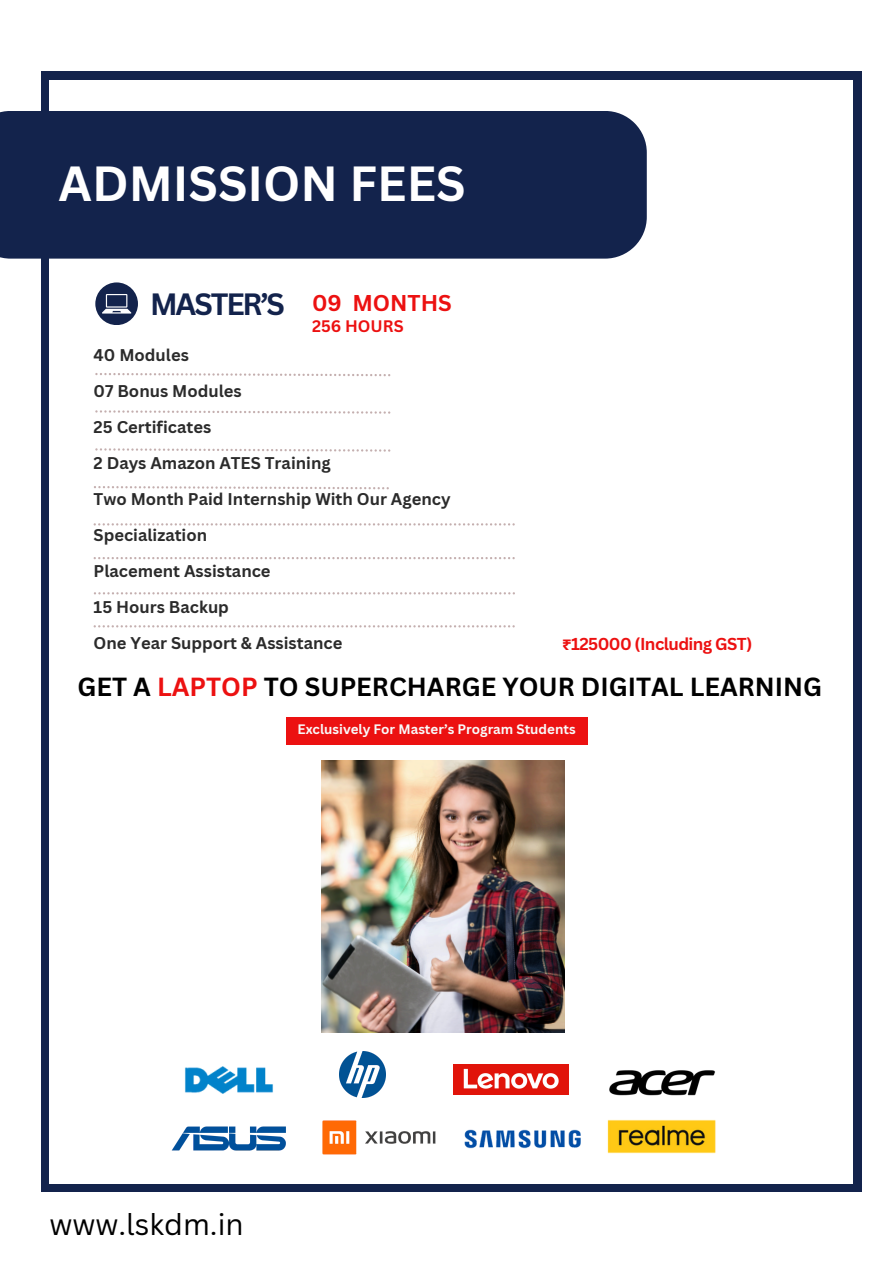
<style>
.page{position:relative;width:894px;height:1264px;background:#fff}
.page>*{position:absolute;margin:0;border:0;box-sizing:border-box;transform-origin:0 0}
.t1{font:700 48px "Canva Sans";color:#fff}
.t2{font:700 30px "Canva Sans";letter-spacing:-.07em;color:#13234c}
.t3{font:29.4px "Canva Sans";color:#000}
.t4{font:700 25.5px "Canva Sans";color:#000}
.t5{font:700 22.2px "Canva Sans";color:#ec1111}
.t6{font:700 16.8px "Canva Sans";letter-spacing:-.035em;color:#ec1111}
.t7{font:700 16.5px "Canva Sans";color:#2b2b2b}
.t8{font:700 16.2px "Canva Sans";color:#ec1111}
.t9{font:700 13.35px "Canva Sans";color:#f9f9f9}
.s1{font-family:"Noto Sans Gurmukhi"}
.s2{color:#ec1111}
</style>
<div class="page">
<div style="left:41px;top:71px;width:819px;height:1120px;background:#13234c"></div>
<div style="left:49px;top:80px;width:803px;height:1103px;background:#fff"></div>
<div style="left:0;top:111px;width:646px;height:147px;background:#13234c"></div>
<div style="left:95px;top:282px;width:43px;height:43px;background:#13234c;border-radius:50%"></div>
<svg style="left:102px;top:294px;width:29px;height:19px"></svg>
<svg style="left:94px;top:523px;width:420px;height:2px"></svg>
<svg style="left:95px;top:373px;width:295px;height:3px"></svg>
<svg style="left:95px;top:410px;width:295px;height:3px"></svg>
<svg style="left:95px;top:448px;width:295px;height:3px"></svg>
<svg style="left:94px;top:486px;width:295px;height:3px"></svg>
<svg style="left:94px;top:557px;width:420px;height:2px"></svg>
<div style="left:286px;top:717px;width:301px;height:27px;background:#ec1111"></div>
<img style="left:322px;top:1120px;width:114px;height:35px">
<img style="left:464px;top:1129px;width:116px;height:20px">
<img style="left:607px;top:1119px;width:109px;height:34px">
<img style="left:185px;top:1066px;width:88px;height:28px">
<img style="left:453px;top:1064px;width:115px;height:30px">
<img style="left:609px;top:1070px;width:106px;height:26px">
<img style="left:339px;top:1051px;width:46px;height:46px">
<img style="left:172px;top:1126px;width:114px;height:25px">
<img style="left:322px;top:760px;width:242px;height:272px">
<svg style="left:94px;top:592px;width:421px;height:2px"></svg>
<svg style="left:94px;top:625px;width:420px;height:2px"></svg>
<p class="t1" style="left:59px;top:149px;width:408px">ADMISSION FEES</p>
<p class="t2" style="left:150px;top:283px;width:136px">MASTER’S</p>
<p class="t5" style="left:312px;top:287px;width:141px">09 MONTHS</p>
<h1 class="t8" style="left:312px;top:314px;width:93px">256 HOURS</h1>
<h5 class="t7" style="left:94px;top:344px;width:97px">40 Modules</h5>
<h6 class="t7" style="left:94px;top:380px;width:150px">07 Bonus Modules</h6>
<p class="t7" style="left:94px;top:416px;width:119px">25 Certificates</p>
<p class="t7" style="left:94px;top:452px;width:238px">2 Days Amazon ATES Training</p>
<p class="t7" style="left:94px;top:488px;width:358px">Two Month Paid Internship With Our Agency</p>
<p class="t7" style="left:94px;top:524px;width:115px">Specialization</p>
<p class="t7" style="left:94px;top:560px;width:178px">Placement Assistance</p>
<p class="t7" style="left:94px;top:596px;width:137px">15 Hours Backup</p>
<p class="t7" style="left:94px;top:632px;width:250px">One Year Support &amp; Assistance</p>
<p class="t6" style="left:562px;top:631px;width:192px"><span class="s1">₹</span>125000 (Including GST)</p>
<p class="t4" style="left:77px;top:668px;width:746px">GET A <span class="s2">LAPTOP</span> TO SUPERCHARGE YOUR DIGITAL LEARNING</p>
<p class="t9" style="left:297px;top:720px;width:279px">Exclusively For Master’s Program Students</p>
<h2 class="t3" style="left:49px;top:1203px;width:196px">www.lskdm.in</h2>
</div>
